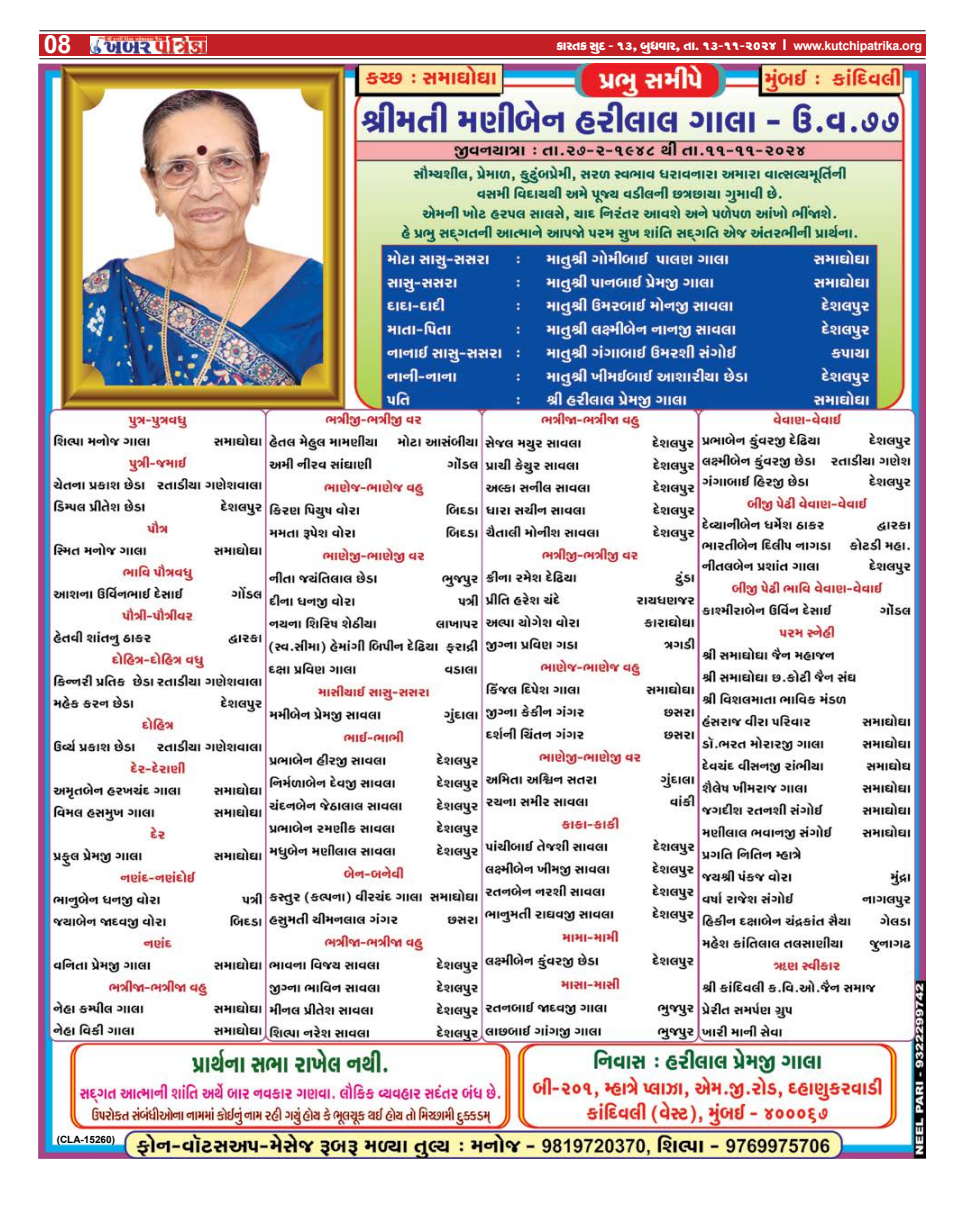
<style>
.page{position:relative;width:964px;height:1205px;background:#fff}
.page>*{position:absolute;margin:0;border:0;box-sizing:border-box;transform-origin:0 0}
.t1{font:700 25px "Arial";color:#fff}
.t2{font:15px "SHREE GUJ7";letter-spacing:-.02em;color:#fff}
.t3{font:700 10px "Arial";color:#000}
.s1{font-family:"Arial";font-weight:700}
.s2{font-family:"Arial";font-weight:700;font-size:12.5px}
</style>
<div class="page">
<div style="left:39px;top:34px;width:887px;height:21px;background:#c22025"></div>
<hr style="left:39px;top:58px;width:886px;height:1px;background:#000">
<hr style="left:39px;top:30px;width:886px;height:1px;background:#000">
<img style="left:90px;top:36px;width:116px;height:17px">
<img style="left:39px;top:64px;width:886px;height:1095px">
<h1 class="t1" style="left:44px;top:27px;width:29px">08</h1>
<p class="t2" style="left:557px;top:38px;width:367px">L$pfsL$ kyv$ - 13, by^hpf, sp. 13-11-2024 <span class="s1">I</span> <span class="s2">www.kutchipatrika.org</span></p>
<p class="t3" style="left:57px;top:1132px;width:60px">(CLA-15260)</p>
</div>
